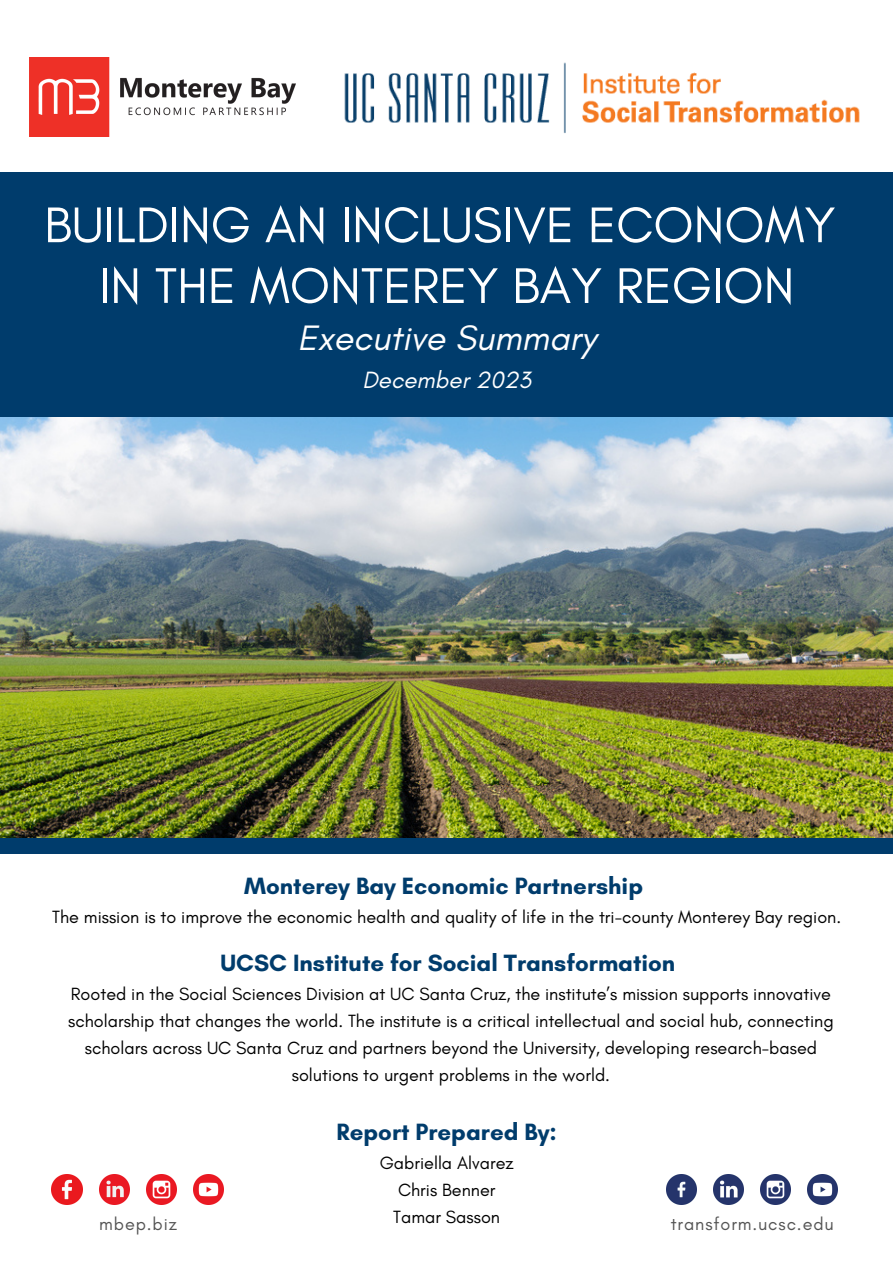
<style>
.page{position:relative;width:893px;height:1264px;background:#fff}
.page>*{position:absolute;margin:0;border:0;box-sizing:border-box;transform-origin:0 0}
.t1{font:51px "Glacial Indifference";color:#fff}
.t2{font:italic 36px "Glacial Indifference";color:#fff}
.t3{font:700 24px "Glacial Indifference";color:#003c6c}
.t4{font:italic 24px "Glacial Indifference";color:#fff}
.t5{font:18px/27px "Glacial Indifference";color:#000;text-align:center}
.t6{font:18px "Glacial Indifference";letter-spacing:.05em;color:#545454}
</style>
<div class="page">
<img style="left:0;top:417px;width:892px;height:420px">
<div style="left:0;top:172px;width:892px;height:245px;background:#003c6c"></div>
<div style="left:0;top:837px;width:892px;height:16px;background:#003c6c"></div>
<img style="left:344px;top:62px;width:516px;height:71px">
<img style="left:30px;top:58px;width:265px;height:79px">
<img style="left:52px;top:1174px;width:30px;height:30px">
<img style="left:99px;top:1174px;width:30px;height:30px">
<img style="left:146px;top:1174px;width:31px;height:30px">
<img style="left:193px;top:1174px;width:31px;height:30px">
<img style="left:666px;top:1174px;width:30px;height:30px">
<img style="left:713px;top:1174px;width:30px;height:30px">
<img style="left:760px;top:1174px;width:30px;height:30px">
<img style="left:807px;top:1174px;width:30px;height:30px">
<p class="t1" style="left:44px;top:194px;width:792px">BUILDING AN INCLUSIVE ECONOMY</p>
<p class="t1" style="left:99px;top:254px;width:696px">IN THE MONTEREY BAY REGION</p>
<p class="t2" style="left:297px;top:316px;width:300px">Executive Summary</p>
<p class="t4" style="left:362px;top:365px;width:170px">December 2023</p>
<p class="t3" style="left:244px;top:870px;width:400px">Monterey Bay Economic Partnership</p>
<p class="t5" style="left:52px;top:903px;width:790px">The mission is to improve the economic health and quality of life in the tri-county Monterey Bay region.</p>
<p class="t3" style="left:221px;top:948px;width:456px">UCSC Institute for Social Transformation</p>
<p class="t5" style="left:68px;top:980px;width:767px">Rooted in the Social Sciences Division at UC Santa Cruz, the institute’s mission supports innovative scholarship that changes the world. The institute is a critical intellectual and social hub, connecting scholars across UC Santa Cruz and partners beyond the University, developing research-based solutions to urgent problems in the world.</p>
<p class="t6" style="left:99px;top:1213px;width:79px">mbep.biz</p>
<p class="t3" style="left:336px;top:1117px;width:222px">Report Prepared By:</p>
<p class="t5" style="left:379px;top:1149px;width:135px">Gabriella Alvarez</p>
<p class="t5" style="left:398px;top:1176px;width:99px">Chris Benner</p>
<p class="t5" style="left:393px;top:1203px;width:108px">Tamar Sasson</p>
<p class="t6" style="left:670px;top:1213px;width:164px">transform.ucsc.edu</p>
</div>
